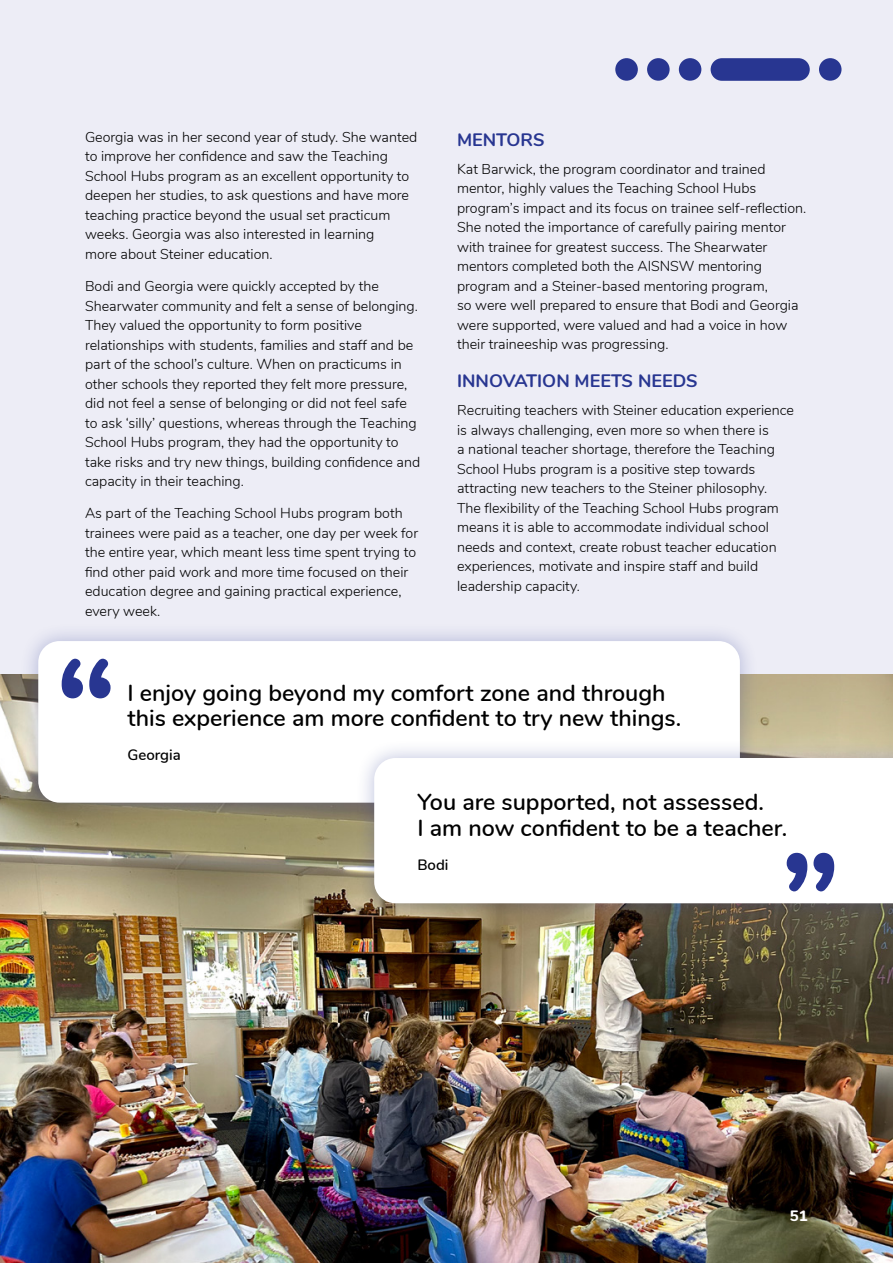
<style>
.page{position:relative;width:893px;height:1263px;background:#ededf6}
.page>*{position:absolute;margin:0;border:0;box-sizing:border-box;transform-origin:0 0}
.t1{font:600 23.25px/25.5px "Nunito";color:#000}
.t2{font:700 18px "Nunito";color:#283691}
.t3{font:600 15px "Nunito";color:#000}
.t4{font:800 15px "Nunito";color:#fff}
.t5{font:300 14.25px/19.5px "Nunito";color:#000}
</style>
<div class="page">
<img style="left:0;top:674px;width:893px;height:589px">
<div style="left:19px;top:623px;width:740px;height:198px;background:#283691;opacity:.28"></div>
<div style="left:38px;top:641px;width:702px;height:162px;background:#fff;border-radius:21px"></div>
<div style="left:355px;top:740px;width:538px;height:181px;background:#283691;opacity:.28"></div>
<div style="left:374px;top:758px;width:519px;height:145px;background:#fff"></div>
<svg style="left:787px;top:853px;width:47px;height:38px"></svg>
<svg style="left:62px;top:659px;width:49px;height:39px"></svg>
<div style="left:679px;top:58px;width:22px;height:23px;background:#283691;border-radius:50%"></div>
<div style="left:819px;top:58px;width:22px;height:23px;background:#283691;border-radius:50%"></div>
<div style="left:647px;top:58px;width:23px;height:23px;background:#283691;border-radius:50%"></div>
<div style="left:615px;top:58px;width:23px;height:23px;background:#283691;border-radius:50%"></div>
<div style="left:711px;top:58px;width:99px;height:23px;background:#283691;border-radius:11px"></div>
<p class="t5" style="left:85px;top:126px;width:334px">Georgia was in her second year of study. She wanted to improve her confidence and saw the Teaching School Hubs program as an excellent opportunity to deepen her studies, to ask questions and have more teaching practice beyond the usual set practicum weeks. Georgia was also interested in learning<br>more about Steiner education.</p>
<p class="t5" style="left:85px;top:276px;width:337px">Bodi and Georgia were quickly accepted by the Shearwater community and felt a sense of belonging.<br>They valued the opportunity to form positive relationships with students, families and staff and be part of the school’s culture. When on practicums in other schools they reported they felt more pressure, did not feel a sense of belonging or did not feel safe to ask ‘silly’ questions, whereas through the Teaching School Hubs program, they had the opportunity to take risks and try new things, building confidence and capacity in their teaching.</p>
<p class="t5" style="left:85px;top:503px;width:335px">As part of the Teaching School Hubs program both trainees were paid as a teacher, one day per week for the entire year, which meant less time spent trying to find other paid work and more time focused on their education degree and gaining practical experience, every week.</p>
<p class="t2" style="left:457px;top:126px;width:89px">MENTORS</p>
<p class="t5" style="left:457px;top:158px;width:351px">Kat Barwick, the program coordinator and trained mentor, highly values the Teaching School Hubs program’s impact and its focus on trainee self-reflection.<br>She noted the importance of carefully pairing mentor with trainee for greatest success. The Shearwater mentors completed both the AISNSW mentoring program and a Steiner-based mentoring program,<br>so were well prepared to ensure that Bodi and Georgia were supported, were valued and had a voice in how their traineeship was progressing.</p>
<p class="t2" style="left:457px;top:368px;width:242px">INNOVATION MEETS NEEDS</p>
<p class="t5" style="left:457px;top:400px;width:338px">Recruiting teachers with Steiner education experience is always challenging, even more so when there is<br>a national teacher shortage, therefore the Teaching School Hubs program is a positive step towards attracting new teachers to the Steiner philosophy.<br>The flexibility of the Teaching School Hubs program means it is able to accommodate individual school needs and context, create robust teacher education experiences, motivate and inspire staff and build leadership capacity.</p>
<h1 class="t1" style="left:128px;top:678px;width:555px">I enjoy going beyond my comfort zone and through this experience am more confident to try new things.</h1>
<p class="t3" style="left:128px;top:743px;width:55px">Georgia</p>
<h1 class="t1" style="left:417px;top:788px;width:371px">You are supported, not assessed.<br>I am now confident to be a teacher.</h1>
<p class="t3" style="left:417px;top:853px;width:33px">Bodi</p>
<p class="t4" style="left:790px;top:1205px;width:19px">51</p>
</div>
